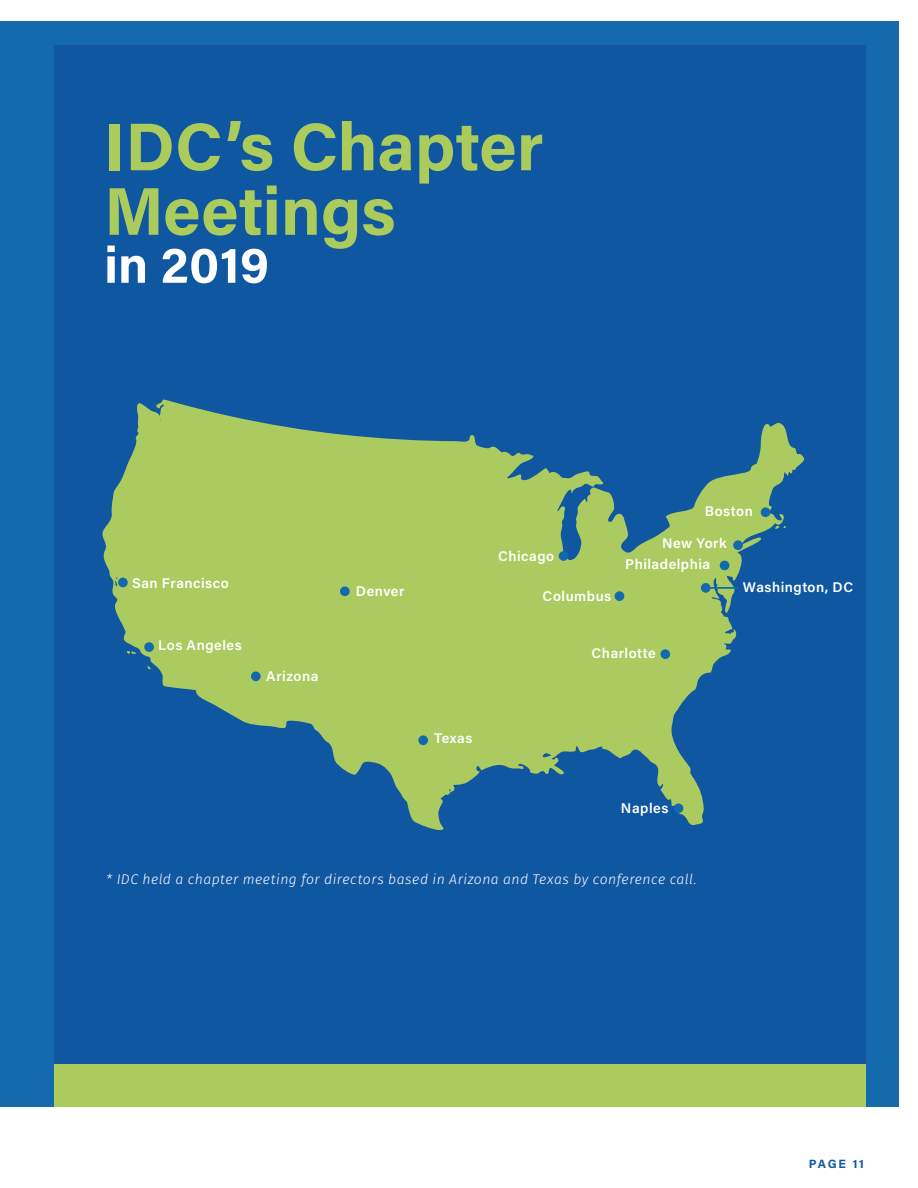
<style>
.page{position:relative;width:918px;height:1188px;background:#fff}
.page>*{position:absolute;margin:0;border:0;box-sizing:border-box;transform-origin:0 0}
.t1{font:700 67.5px/64.5px "Acumin Pro";color:#abcb5d}
.t2{font:700 51px "Acumin Pro";color:#fff}
.t3{font:600 14.1px "Acumin Pro";letter-spacing:.035em;color:#fff}
.t4{font:italic 300 14.1px "Fira Sans";letter-spacing:.03em;color:#fff}
.t5{font:700 12px "Acumin Pro";letter-spacing:.14em;color:#1058a1}
</style>
<div class="page">
<div style="left:0;top:22px;width:899px;height:1085px;background:#156aae"></div>
<div style="left:54px;top:45px;width:812px;height:1061px;background:#1057a1"></div>
<svg style="left:102px;top:400px;width:702px;height:430px;fill:#abca60"></svg>
<svg style="left:127px;top:651px;width:9px;height:3px"></svg>
<svg style="left:147px;top:666px;width:4px;height:3px"></svg>
<svg style="left:775px;top:526px;width:11px;height:3px"></svg>
<div style="left:118px;top:578px;width:10px;height:9px;background:#126aad;border-radius:50%"></div>
<div style="left:144px;top:642px;width:10px;height:10px;background:#126aad;border-radius:50%"></div>
<div style="left:251px;top:671px;width:10px;height:10px;background:#126aad;border-radius:50%"></div>
<div style="left:340px;top:586px;width:10px;height:10px;background:#126aad;border-radius:50%"></div>
<div style="left:418px;top:735px;width:10px;height:10px;background:#126aad;border-radius:50%"></div>
<div style="left:559px;top:551px;width:9px;height:10px;background:#126aad;border-radius:50%"></div>
<div style="left:615px;top:591px;width:9px;height:10px;background:#126aad;border-radius:50%"></div>
<div style="left:660px;top:649px;width:10px;height:10px;background:#126aad;border-radius:50%"></div>
<div style="left:674px;top:803px;width:9px;height:10px;background:#126aad;border-radius:50%"></div>
<div style="left:720px;top:561px;width:9px;height:9px;background:#126aad;border-radius:50%"></div>
<div style="left:733px;top:540px;width:10px;height:10px;background:#126aad;border-radius:50%"></div>
<div style="left:761px;top:507px;width:9px;height:10px;background:#126aad;border-radius:50%"></div>
<hr style="left:706px;top:587px;width:32px;height:2px;background:#126aad">
<div style="left:701px;top:583px;width:10px;height:10px;background:#126aad;border-radius:50%"></div>
<div style="left:54px;top:1065px;width:812px;height:42px;background:#abcb5d"></div>
<h1 class="t1" style="left:104px;top:111px;width:441px">IDC’s Chapter<br>Meetings</h1>
<h1 class="t2" style="left:104px;top:229px;width:167px">in 2019</h1>
<p class="t3" style="left:132px;top:573px;width:98px">San Francisco</p>
<p class="t3" style="left:356px;top:581px;width:50px">Denver</p>
<p class="t3" style="left:498px;top:546px;width:58px">Chicago</p>
<p class="t3" style="left:543px;top:586px;width:70px">Columbus</p>
<p class="t3" style="left:705px;top:501px;width:50px">Boston</p>
<p class="t3" style="left:662px;top:533px;width:66px">New York</p>
<p class="t3" style="left:625px;top:555px;width:87px">Philadelphia</p>
<p class="t3" style="left:743px;top:577px;width:112px">Washington, DC</p>
<p class="t3" style="left:158px;top:635px;width:85px">Los Angeles</p>
<p class="t3" style="left:266px;top:666px;width:54px">Arizona</p>
<p class="t3" style="left:434px;top:729px;width:40px">Texas</p>
<p class="t3" style="left:592px;top:643px;width:66px">Charlotte</p>
<p class="t3" style="left:621px;top:798px;width:49px">Naples</p>
<p class="t4" style="left:106px;top:870px;width:592px">* IDC held a chapter meeting for directors based in Arizona and Texas by conference call.</p>
<p class="t5" style="left:809px;top:1155px;width:57px">PAGE 11</p>
</div>
